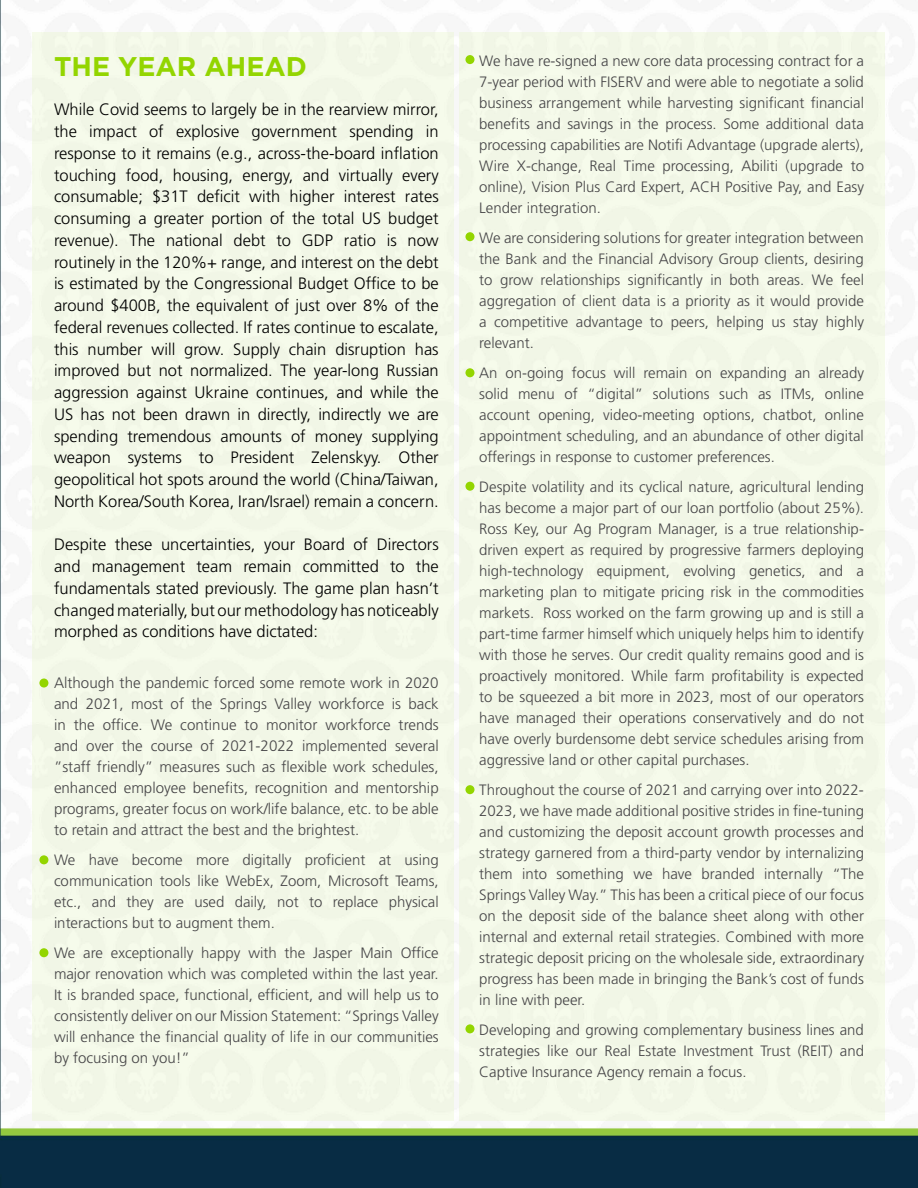
<style>
.page{position:relative;width:918px;height:1188px;background:#fff}
.page>*{position:absolute;margin:0;border:0;box-sizing:border-box;transform-origin:0 0}
.t1{font:700 27px "Gotham";color:#93d500}
.t2{font:300 16.5px/21.8px "Frutiger";color:#000;text-align:justify}
.t3{font:300 15.15px/21px "Frutiger";color:#464547;text-align:justify}
.t4{font:300 15px/21px "Frutiger";color:#464547;text-align:justify}
</style>
<div class="page">
<img style="left:0;top:0;width:918px;height:1188px">
<div style="left:32px;top:32px;width:422px;height:1089px;background:#f2f6e7"></div>
<div style="left:459px;top:32px;width:425px;height:1088px;background:#f2f6e7"></div>
<div style="left:39px;top:679px;width:9px;height:9px;background:#93d500;border-radius:50%"></div>
<div style="left:39px;top:855px;width:9px;height:9px;background:#93d500;border-radius:50%"></div>
<div style="left:39px;top:948px;width:9px;height:9px;background:#93d500;border-radius:50%"></div>
<div style="left:465px;top:55px;width:10px;height:9px;background:#93d500;border-radius:50%"></div>
<div style="left:465px;top:232px;width:10px;height:9px;background:#93d500;border-radius:50%"></div>
<div style="left:465px;top:368px;width:10px;height:9px;background:#93d500;border-radius:50%"></div>
<div style="left:465px;top:482px;width:10px;height:9px;background:#93d500;border-radius:50%"></div>
<div style="left:465px;top:1024px;width:10px;height:9px;background:#93d500;border-radius:50%"></div>
<div style="left:465px;top:785px;width:10px;height:9px;background:#93d500;border-radius:50%"></div>
<h1 class="t1" style="left:54px;top:48px;width:254px">THE YEAR AHEAD</h1>
<p class="t2" style="left:54px;top:99px;width:386px">While Covid seems to largely be in the rearview mirror, the impact of explosive government spending in response to it remains (e.g., across-the-board inflation touching food, housing, energy, and virtually every consumable; $31T deficit with higher interest rates consuming a greater portion of the total US budget revenue). The national debt to GDP ratio is now routinely in the 120%+ range, and interest on the debt is estimated by the Congressional Budget Office to be around $400B, the equivalent of just over 8% of the federal revenues collected. If rates continue to escalate, this number will grow. Supply chain disruption has improved but not normalized. The year-long Russian aggression against Ukraine continues, and while the US has not been drawn in directly, indirectly we are spending tremendous amounts of money supplying weapon systems to President Zelenskyy. Other geopolitical hot spots around the world (China/Taiwan, North Korea/South Korea, Iran/Israel) remain a concern.</p>
<p class="t2" style="left:54px;top:534px;width:386px">Despite these uncertainties, your Board of Directors and management team remain committed to the fundamentals stated previously. The game plan hasn’t changed materially, but our methodology has noticeably morphed as conditions have dictated:</p>
<p class="t3" style="left:54px;top:673px;width:386px">Although the pandemic forced some remote work in 2020 and 2021, most of the Springs Valley workforce is back in the office. We continue to monitor workforce trends and over the course of 2021-2022 implemented several ”staff friendly” measures such as flexible work schedules, enhanced employee benefits, recognition and mentorship programs, greater focus on work/life balance, etc. to be able to retain and attract the best and the brightest.</p>
<p class="t4" style="left:54px;top:850px;width:386px">We have become more digitally proficient at using communication tools like WebEx, Zoom, Microsoft Teams, etc., and they are used daily, not to replace physical interactions but to augment them.</p>
<p class="t4" style="left:54px;top:943px;width:386px">We are exceptionally happy with the Jasper Main Office major renovation which was completed within the last year.<br>It is branded space, functional, efficient, and will help us to consistently deliver on our Mission Statement: “Springs Valley will enhance the financial quality of life in our communities by focusing on you!”</p>
<p class="t4" style="left:479px;top:50px;width:386px">We have re-signed a new core data processing contract for a 7-year period with FISERV and were able to negotiate a solid business arrangement while harvesting significant financial benefits and savings in the process. Some additional data processing capabilities are Notifi Advantage (upgrade alerts), Wire X-change, Real Time processing, Abiliti (upgrade to online), Vision Plus Card Expert, ACH Positive Pay, and Easy Lender integration.</p>
<p class="t4" style="left:479px;top:227px;width:386px">We are considering solutions for greater integration between the Bank and the Financial Advisory Group clients, desiring to grow relationships significantly in both areas. We feel aggregation of client data is a priority as it would provide a competitive advantage to peers, helping us stay highly relevant.</p>
<p class="t4" style="left:479px;top:362px;width:386px">An on-going focus will remain on expanding an already solid menu of “digital” solutions such as ITMs, online account opening, video-meeting options, chatbot, online appointment scheduling, and an abundance of other digital offerings in response to customer preferences.</p>
<p class="t4" style="left:479px;top:476px;width:386px">Despite volatility and its cyclical nature, agricultural lending has become a major part of our loan portfolio (about 25%).<br>Ross Key, our Ag Program Manager, is a true relationship&shy;driven expert as required by progressive farmers deploying high-technology equipment, evolving genetics, and a marketing plan to mitigate pricing risk in the commodities markets. Ross worked on the farm growing up and is still a part-time farmer himself which uniquely helps him to identify with those he serves. Our credit quality remains good and is proactively monitored. While farm profitability is expected to be squeezed a bit more in 2023, most of our operators have managed their operations conservatively and do not have overly burdensome debt service schedules arising from aggressive land or other capital purchases.</p>
<p class="t4" style="left:479px;top:779px;width:386px">Throughout the course of 2021 and carrying over into 2022- 2023, we have made additional positive strides in fine-tuning and customizing the deposit account growth processes and strategy garnered from a third-party vendor by internalizing them into something we have branded internally “The Springs Valley Way.” This has been a critical piece of our focus on the deposit side of the balance sheet along with other internal and external retail strategies. Combined with more strategic deposit pricing on the wholesale side, extraordinary progress has been made in bringing the Bank’s cost of funds in line with peer.</p>
<p class="t4" style="left:479px;top:1019px;width:386px">Developing and growing complementary business lines and strategies like our Real Estate Investment Trust (REIT) and Captive Insurance Agency remain a focus.</p>
</div>
